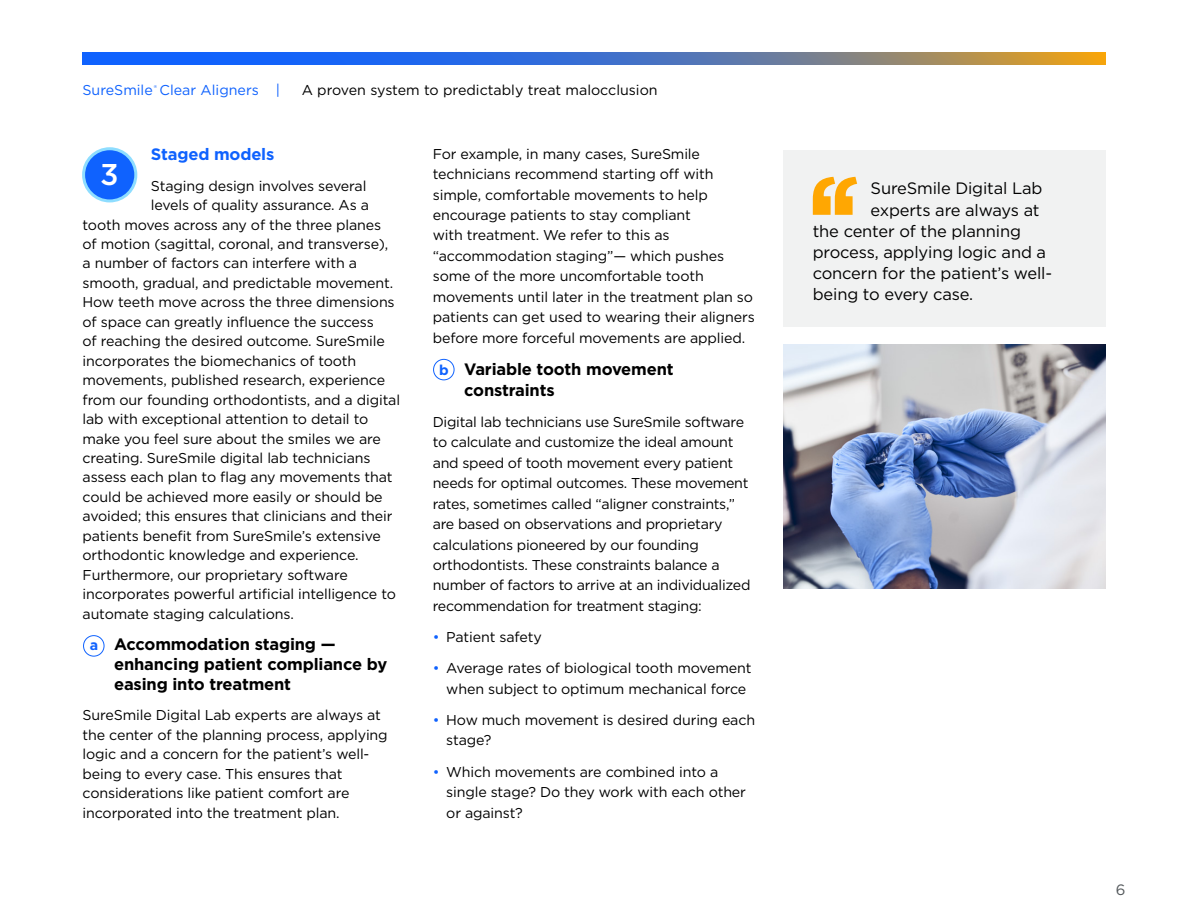
<style>
.page{position:relative;width:1188px;height:918px;background:#fff}
.page>*{position:absolute;margin:0;border:0;box-sizing:border-box;transform-origin:0 0}
.t1{font:500 30px "Gotham";color:#fff}
.t2{font:16.5px "Gotham";letter-spacing:-.01em;color:#000}
.t3{font:700 16.5px/20.2px "Gotham";letter-spacing:-.01em;color:#000}
.t4{font:700 16.5px "Gotham";letter-spacing:-.01em;color:#0f62fe}
.t5{font:15px "Gotham";color:#53585b}
.t6{font:14.25px/20.4px "Gotham";letter-spacing:-.01em;color:#000}
.t7{font:14.25px "Gotham";color:#0f62fe}
.s1{font-size:14.25px;color:#0f62fe}
.s2{color:#0f62fe}
</style>
<div class="page">
<div style="left:83px;top:635px;width:21px;height:22px;border:1px solid #0f62fe;border-radius:50%"></div>
<div style="left:433px;top:359px;width:21px;height:21px;border:1px solid #0f62fe;border-radius:50%"></div>
<div style="left:84px;top:149px;width:52px;height:52px;background:#0f62fe;border-radius:50%"></div>
<div style="left:82px;top:147px;width:55px;height:55px;border:3px solid #8eddff;border-radius:50%"></div>
<div style="left:783px;top:150px;width:323px;height:176px;background:#f1f2f2"></div>
<svg style="left:813px;top:177px;width:44px;height:38px"></svg>
<img style="left:783px;top:344px;width:323px;height:244px">
<svg style="left:82px;top:53px;width:1024px;height:11px;background:#5375b6"></svg>
<p class="t7" style="left:82px;top:81px;width:199px">SureSmile<sup>®</sup> Clear Aligners |</p>
<p class="t6" style="left:302px;top:80px;width:358px">A proven system to predictably treat malocclusion</p>
<p class="t4" style="left:151px;top:144px;width:125px">Staged models</p>
<p class="t6" style="left:151px;top:175px;width:217px">Staging design involves several</p>
<p class="t6" style="left:151px;top:195px;width:220px">levels of quality assurance. As a</p>
<p class="t6" style="left:83px;top:214px;width:300px">tooth moves across any of the three planes</p>
<p class="t6" style="left:83px;top:233px;width:307px">of motion (sagittal, coronal, and transverse),</p>
<p class="t6" style="left:83px;top:253px;width:276px">a number of factors can interfere with a</p>
<p class="t6" style="left:83px;top:272px;width:312px">smooth, gradual, and predictable movement.</p>
<p class="t6" style="left:83px;top:292px;width:314px">How teeth move across the three dimensions</p>
<p class="t6" style="left:83px;top:311px;width:293px">of space can greatly influence the success</p>
<p class="t6" style="left:83px;top:331px;width:304px">of reaching the desired outcome. SureSmile</p>
<p class="t6" style="left:83px;top:350px;width:275px">incorporates the biomechanics of tooth</p>
<p class="t6" style="left:83px;top:370px;width:304px">movements, published research, experience</p>
<p class="t6" style="left:83px;top:389px;width:319px">from our founding orthodontists, and a digital</p>
<p class="t6" style="left:83px;top:409px;width:287px">lab with exceptional attention to detail to</p>
<p class="t6" style="left:83px;top:428px;width:300px">make you feel sure about the smiles we are</p>
<p class="t6" style="left:83px;top:447px;width:289px">creating. SureSmile digital lab technicians</p>
<p class="t6" style="left:83px;top:467px;width:312px">assess each plan to flag any movements that</p>
<p class="t6" style="left:83px;top:486px;width:302px">could be achieved more easily or should be</p>
<p class="t6" style="left:83px;top:506px;width:312px">avoided; this ensures that clinicians and their</p>
<p class="t6" style="left:83px;top:525px;width:300px">patients benefit from SureSmile’s extensive</p>
<p class="t6" style="left:83px;top:545px;width:278px">orthodontic knowledge and experience.</p>
<p class="t6" style="left:83px;top:564px;width:267px">Furthermore, our proprietary software</p>
<p class="t6" style="left:83px;top:584px;width:315px">incorporates powerful artificial intelligence to</p>
<p class="t6" style="left:83px;top:603px;width:213px">automate staging calculations.</p>
<p class="t3" style="left:114px;top:634px;width:275px;text-indent:-24px"><span class="s1">a</span> Accommodation staging — enhancing patient compliance by easing into treatment</p>
<p class="t6" style="left:83px;top:705px;width:307px;line-height:19.5px">SureSmile Digital Lab experts are always at the center of the planning process, applying logic and a concern for the patient’s well&shy;being to every case. This ensures that considerations like patient comfort are incorporated into the treatment plan.</p>
<h1 class="t1" style="left:100px;top:154px;width:20px">3</h1>
<p class="t6" style="left:433px;top:143px;width:324px">For example, in many cases, SureSmile technicians recommend starting off with simple, comfortable movements to help encourage patients to stay compliant<br>with treatment. We refer to this as “accommodation staging”— which pushes some of the more uncomfortable tooth movements until later in the treatment plan so patients can get used to wearing their aligners before more forceful movements are applied.</p>
<p class="t3" style="left:464px;top:358px;width:211px;line-height:21.1px;text-indent:-25px"><span class="s1">b</span> Variable tooth movement constraints</p>
<p class="t6" style="left:433px;top:411px;width:319px">Digital lab technicians use SureSmile software to calculate and customize the ideal amount and speed of tooth movement every patient needs for optimal outcomes. These movement rates, sometimes called “aligner constraints,” are based on observations and proprietary calculations pioneered by our founding orthodontists. These constraints balance a number of factors to arrive at an individualized recommendation for treatment staging:</p>
<p class="t6" style="left:433px;top:627px;width:110px"><span class="s2">•</span> Patient safety</p>
<p class="t6" style="left:433px;top:658px;width:320px;text-align:center"><span class="s2">•</span> Average rates of biological tooth movement when subject to optimum mechanical force</p>
<p class="t6" style="left:446px;top:709px;width:310px;text-indent:-13px"><span class="s2">•</span> How much movement is desired during each stage?</p>
<p class="t6" style="left:446px;top:761px;width:301px;text-indent:-13px"><span class="s2">•</span> Which movements are combined into a single stage? Do they work with each other or against?</p>
<p class="t2" style="left:871px;top:178px;width:173px">SureSmile Digital Lab</p>
<p class="t2" style="left:871px;top:199px;width:170px">experts are always at</p>
<p class="t2" style="left:813px;top:220px;width:210px">the center of the planning</p>
<p class="t2" style="left:813px;top:241px;width:235px">process, applying logic and a</p>
<p class="t2" style="left:813px;top:262px;width:241px">concern for the patient’s well-</p>
<p class="t2" style="left:813px;top:283px;width:162px">being to every case.</p>
<p class="t5" style="left:1116px;top:880px;width:11px">6</p>
</div>
